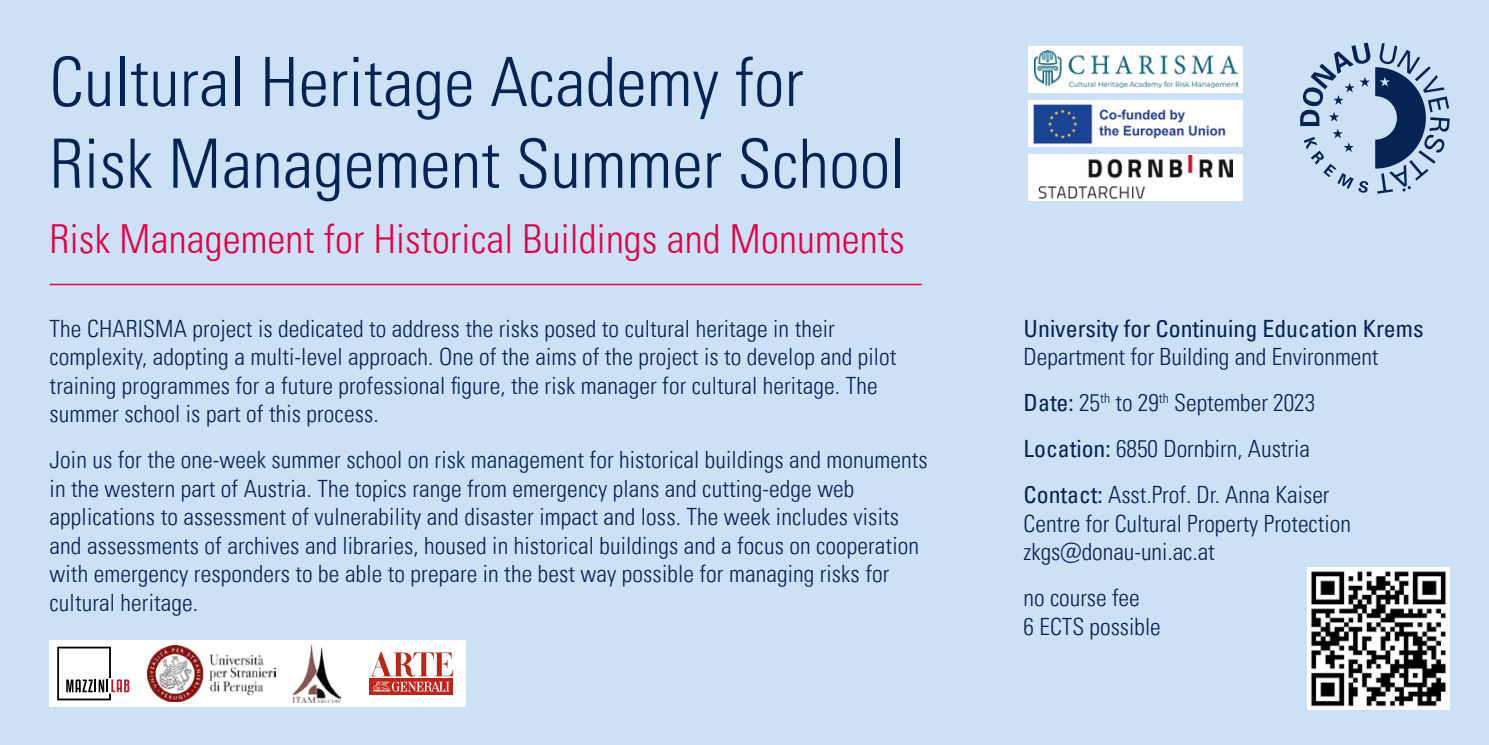
<style>
.page{position:relative;width:1489px;height:745px;background:#fff}
.page>*{position:absolute;margin:0;border:0;box-sizing:border-box;transform-origin:0 0}
.t1{font:300 condensed 68px "Univers LT Pro";letter-spacing:.005em;color:#052453}
.t2{font:300 condensed 40px "Univers LT Pro";letter-spacing:.005em;color:#e50046}
.t3{font:300 condensed 23.75px/28.5px "Univers LT Pro";letter-spacing:.005em;color:#052453}
.t4{font:condensed 23.75px "Univers LT Pro";color:#052453}
.s1{font-weight:400}
</style>
<div class="page">
<div style="left:0;top:0;width:1488px;height:744px;background:#cde1f6"></div>
<svg style="left:1300px;top:43px;width:148px;height:150px"></svg>
<hr style="left:50px;top:283px;width:871px;height:2px;background:#e50046">
<img style="left:1307px;top:567px;width:141px;height:142px">
<div style="left:1028px;top:46px;width:214px;height:47px;background:#fff"></div>
<img style="left:1034px;top:51px;width:203px;height:36px">
<div style="left:1028px;top:100px;width:214px;height:47px;background:#fff"></div>
<img style="left:1033px;top:103px;width:193px;height:42px">
<div style="left:1028px;top:154px;width:214px;height:47px;background:#fff"></div>
<img style="left:1038px;top:155px;width:194px;height:44px">
<div style="left:50px;top:640px;width:415px;height:66px;background:#fff"></div>
<svg style="left:57px;top:646px;width:72px;height:54px"></svg>
<img style="left:147px;top:645px;width:129px;height:56px">
<img style="left:292px;top:644px;width:48px;height:58px">
<svg style="left:370px;top:691px;width:83px;height:3px"></svg>
<svg style="left:369px;top:651px;width:84px;height:40px"></svg>
<p class="t1" style="left:50px;top:36px;width:755px">Cultural Heritage Academy for</p>
<p class="t1" style="left:50px;top:117px;width:857px">Risk Management Summer School</p>
<p class="t2" style="left:50px;top:211px;width:856px">Risk Management for Historical Buildings and Monuments</p>
<p class="t3" style="left:50px;top:312px;width:848px">The CHARISMA project is dedicated to address the risks posed to cultural heritage in their complexity, adopting a multi-level approach. One of the aims of the project is to develop and pilot training programmes for a future professional figure, the risk manager for cultural heritage. The summer school is part of this process.</p>
<p class="t3" style="left:50px;top:444px;width:879px">Join us for the one-week summer school on risk management for historical buildings and monuments in the western part of Austria. The topics range from emergency plans and cutting-edge web applications to assessment of vulnerability and disaster impact and loss. The week includes visits and assessments of archives and libraries, housed in historical buildings and a focus on cooperation with emergency responders to be able to prepare in the best way possible for managing risks for cultural heritage.</p>
<p class="t4" style="left:1023px;top:313px;width:401px">University for Continuing Education Krems</p>
<p class="t3" style="left:1023px;top:341px;width:356px">Department for Building and Environment</p>
<p class="t3" style="left:1023px;top:387px;width:293px"><span class="s1">Date:</span> 25<sup>th</sup> to 29<sup>th</sup> September 2023</p>
<p class="t3" style="left:1023px;top:433px;width:288px"><span class="s1">Location:</span> 6850 Dornbirn, Austria</p>
<p class="t3" style="left:1023px;top:479px;width:307px"><span class="s1">Contact:</span> Asst.Prof. Dr. Anna Kaiser</p>
<p class="t3" style="left:1023px;top:507px;width:329px">Centre for Cultural Property Protection</p>
<p class="t3" style="left:1023px;top:536px;width:193px">zkgs@donau-uni.ac.at</p>
<p class="t3" style="left:1023px;top:582px;width:118px">no course fee</p>
<p class="t3" style="left:1023px;top:610px;width:139px">6 ECTS possible</p>
</div>
